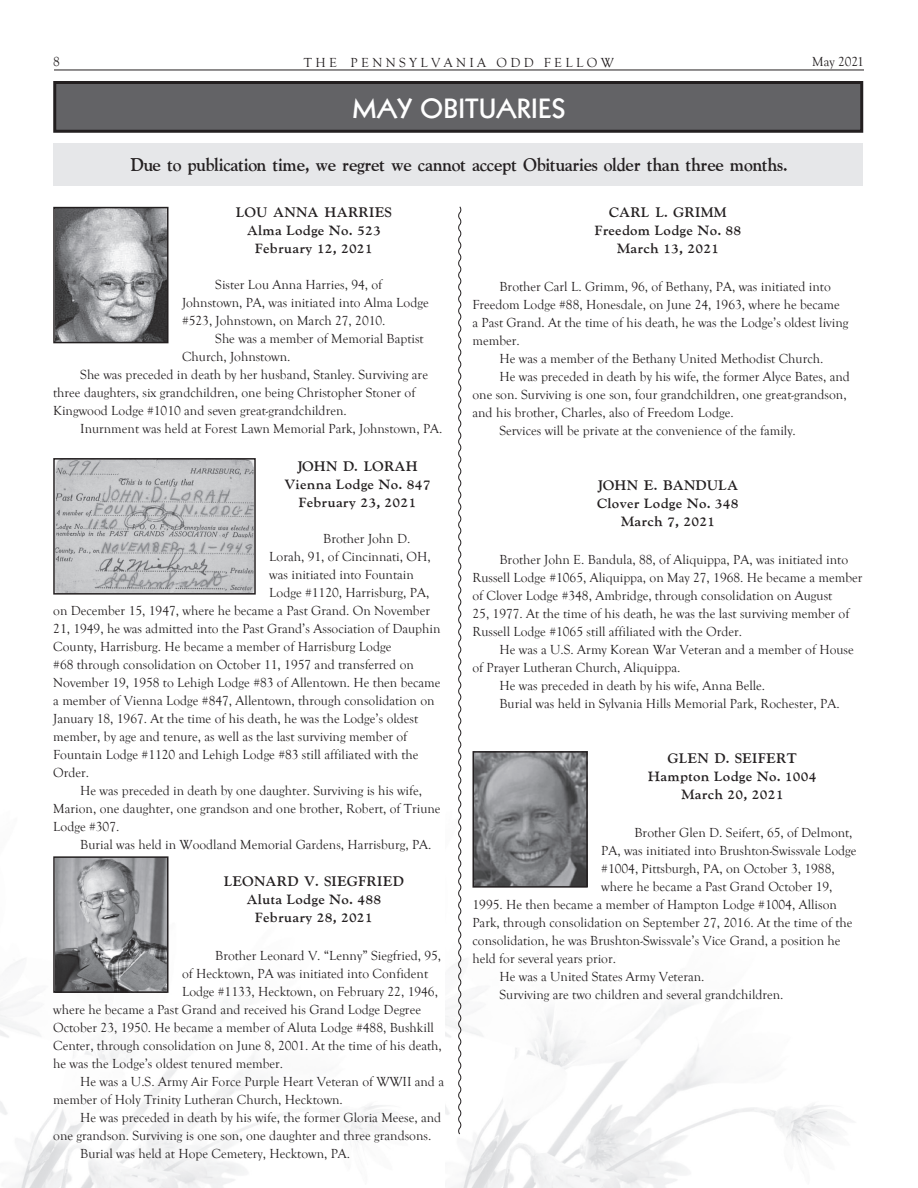
<style>
.page{position:relative;width:918px;height:1188px;background:#fff}
.page>*{position:absolute;margin:0;border:0;box-sizing:border-box;transform-origin:0 0}
.Head{font:800 27px "Kabel";letter-spacing:.03em;color:#fff}
.t1{font:18px "VNI Goudy Bold";color:#231f20;scale:.93 1}
.t2{font:13.5px/18px "Goudy Old Style T";color:#231f20}
.t3{font:700 13.5px "Goudy Old Style";letter-spacing:.02em;color:#231f20}
.t4{font:13.5px "VNI Goudy Bold";letter-spacing:.02em;color:#231f20}
</style>
<div class="page">
<hr style="left:54px;top:70px;width:810px;height:1px;background:#231f20">
<img style="left:0;top:959px;width:244px;height:229px">
<div style="left:41px;top:194px;width:414px;height:978px;background:#fff"></div>
<div style="left:55px;top:82px;width:807px;height:49px;background:#636366"></div>
<div style="left:53px;top:81px;width:810px;height:52px;border:3px solid #231f20"></div>
<div style="left:53px;top:143px;width:810px;height:43px;background:#e6e7e9"></div>
<img style="left:56px;top:461px;width:197px;height:131px">
<div style="left:53px;top:458px;width:203px;height:137px;border:2px solid #231f20"></div>
<img style="left:56px;top:210px;width:110px;height:130px">
<div style="left:53px;top:207px;width:116px;height:136px;border:2px solid #231f20"></div>
<img style="left:56px;top:859px;width:110px;height:131px">
<div style="left:53px;top:856px;width:116px;height:137px;border:2px solid #231f20"></div>
<img style="left:446px;top:963px;width:400px;height:225px">
<svg style="left:457px;top:206px;width:5px;height:929px"></svg>
<div style="left:461px;top:195px;width:413px;height:818px;background:#fff"></div>
<img style="left:475px;top:754px;width:110px;height:131px">
<div style="left:472px;top:751px;width:116px;height:137px;border:2px solid #231f20"></div>
<p class="t2" style="left:53px;top:53px;width:8px">8</p>
<p class="t2" style="left:304px;top:53px;width:312px">T H E P E N N S Y L V A N I A O D D F E L L O W</p>
<p class="t2" style="left:812px;top:53px;width:53px">May 2021</p>
<p class="Head" style="left:353px;top:92px;width:214px">MAY OBITUARIES</p>
<p class="t1" style="left:131px;top:151px;width:708px">Due to publication time, we regret we cannot accept Obituaries older than three months.</p>
<p class="t4" style="left:609px;top:202px;width:119px">CARL L. GRIMM</p>
<p class="t3" style="left:594px;top:223px;width:148px">Freedom Lodge No. 88</p>
<p class="t3" style="left:617px;top:241px;width:104px">March 13, 2021</p>
<p class="t2" style="left:472px;top:277px;width:378px;text-indent:27px">Brother Carl L. Grimm, 96, of Bethany, PA, was initiated into Freedom Lodge #88, Honesdale, on June 24, 1963, where he became a Past Grand. At the time of his death, he was the Lodge’s oldest living member.</p>
<p class="t2" style="left:500px;top:349px;width:325px">He was a member of the Bethany United Methodist Church.</p>
<p class="t2" style="left:472px;top:367px;width:379px;text-indent:27px">He was preceded in death by his wife, the former Alyce Bates, and one son. Surviving is one son, four grandchildren, one great-grandson, and his brother, Charles, also of Freedom Lodge.</p>
<p class="t2" style="left:500px;top:421px;width:298px">Services will be private at the convenience of the family.</p>
<p class="t4" style="left:236px;top:202px;width:157px">LOU ANNA HARRIES</p>
<p class="t3" style="left:247px;top:223px;width:135px">Alma Lodge No. 523</p>
<p class="t3" style="left:255px;top:241px;width:119px">February 12, 2021</p>
<p class="t2" style="left:182px;top:276px;width:248px;text-indent:33px">Sister Lou Anna Harries, 94, of<br>Johnstown, PA, was initiated into Alma Lodge #523, Johnstown, on March 27, 2010.</p>
<p class="t2" style="left:182px;top:330px;width:243px;text-indent:33px">She was a member of Memorial Baptist<br>Church, Johnstown.</p>
<p class="t2" style="left:53px;top:366px;width:376px;text-indent:27px">She was preceded in death by her husband, Stanley. Surviving are three daughters, six grandchildren, one being Christopher Stoner of<br>Kingwood Lodge #1010 and seven great-grandchildren.</p>
<p class="t2" style="left:80px;top:420px;width:364px">Inurnment was held at Forest Lawn Memorial Park, Johnstown, PA.</p>
<p class="t4" style="left:297px;top:455px;width:122px">JOHN D. LORAH</p>
<p class="t3" style="left:284px;top:476px;width:148px">Vienna Lodge No. 847</p>
<p class="t3" style="left:298px;top:494px;width:119px">February 23, 2021</p>
<p class="t2" style="left:323px;top:529px;width:89px">Brother John D.</p>
<p class="t2" style="left:269px;top:547px;width:163px">Lorah, 91, of Cincinnati, OH,</p>
<p class="t2" style="left:269px;top:565px;width:146px">was initiated into Fountain</p>
<p class="t2" style="left:269px;top:583px;width:162px">Lodge #1120, Harrisburg, PA,</p>
<p class="t2" style="left:53px;top:601px;width:378px">on December 15, 1947, where he became a Past Grand. On November</p>
<p class="t2" style="left:53px;top:619px;width:389px">21, 1949, he was admitted into the Past Grand’s Association of Dauphin</p>
<p class="t2" style="left:53px;top:637px;width:340px">County, Harrisburg. He became a member of Harrisburg Lodge</p>
<p class="t2" style="left:53px;top:655px;width:362px">#68 through consolidation on October 11, 1957 and transferred on</p>
<p class="t2" style="left:53px;top:673px;width:389px">November 19, 1958 to Lehigh Lodge #83 of Allentown. He then became</p>
<p class="t2" style="left:53px;top:691px;width:383px">a member of Vienna Lodge #847, Allentown, through consolidation on</p>
<p class="t2" style="left:53px;top:709px;width:367px">January 18, 1967. At the time of his death, he was the Lodge’s oldest</p>
<p class="t2" style="left:53px;top:727px;width:355px">member, by age and tenure, as well as the last surviving member of</p>
<p class="t2" style="left:53px;top:745px;width:367px">Fountain Lodge #1120 and Lehigh Lodge #83 still affiliated with the</p>
<p class="t2" style="left:53px;top:763px;width:37px">Order.</p>
<p class="t2" style="left:53px;top:781px;width:389px;text-indent:27px">He was preceded in death by one daughter. Surviving is his wife,<br>Marion, one daughter, one grandson and one brother, Robert, of Triune<br>Lodge #307.</p>
<p class="t2" style="left:80px;top:835px;width:353px">Burial was held in Woodland Memorial Gardens, Harrisburg, PA.</p>
<p class="t4" style="left:224px;top:871px;width:181px">LEONARD V. SIEGFRIED</p>
<p class="t3" style="left:246px;top:892px;width:136px">Aluta Lodge No. 488</p>
<p class="t3" style="left:255px;top:910px;width:119px">February 28, 2021</p>
<p class="t2" style="left:215px;top:946px;width:227px">Brother Leonard V. “Lenny” Siegfried, 95,</p>
<p class="t2" style="left:182px;top:964px;width:248px">of Hecktown, PA was initiated into Confident</p>
<p class="t2" style="left:182px;top:982px;width:257px">Lodge #1133, Hecktown, on February 22, 1946,</p>
<p class="t2" style="left:53px;top:1000px;width:369px">where he became a Past Grand and received his Grand Lodge Degree</p>
<p class="t2" style="left:53px;top:1018px;width:382px">October 23, 1950. He became a member of Aluta Lodge #488, Bushkill</p>
<p class="t2" style="left:53px;top:1036px;width:390px">Center, through consolidation on June 8, 2001. At the time of his death,</p>
<p class="t2" style="left:53px;top:1054px;width:231px">he was the Lodge’s oldest tenured member.</p>
<p class="t2" style="left:53px;top:1072px;width:392px;text-indent:27px">He was a U.S. Army Air Force Purple Heart Veteran of WWII and a member of Holy Trinity Lutheran Church, Hecktown.</p>
<p class="t2" style="left:53px;top:1108px;width:390px;text-indent:27px">He was preceded in death by his wife, the former Gloria Meese, and one grandson. Surviving is one son, one daughter and three grandsons.</p>
<p class="t2" style="left:80px;top:1144px;width:271px">Burial was held at Hope Cemetery, Hecktown, PA.</p>
<p class="t4" style="left:598px;top:475px;width:142px">JOHN E. BANDULA</p>
<p class="t3" style="left:597px;top:496px;width:143px">Clover Lodge No. 348</p>
<p class="t3" style="left:621px;top:514px;width:96px">March 7, 2021</p>
<p class="t2" style="left:472px;top:550px;width:392px;text-indent:27px">Brother John E. Bandula, 88, of Aliquippa, PA, was initiated into Russell Lodge #1065, Aliquippa, on May 27, 1968. He became a member of Clover Lodge #348, Ambridge, through consolidation on August<br>25, 1977. At the time of his death, he was the last surviving member of Russell Lodge #1065 still affiliated with the Order.</p>
<p class="t2" style="left:472px;top:640px;width:383px;text-indent:27px">He was a U.S. Army Korean War Veteran and a member of House of Prayer Lutheran Church, Aliquippa.</p>
<p class="t2" style="left:500px;top:676px;width:267px">He was preceded in death by his wife, Anna Belle.</p>
<p class="t2" style="left:500px;top:694px;width:342px">Burial was held in Sylvania Hills Memorial Park, Rochester, PA.</p>
<p class="t4" style="left:668px;top:748px;width:131px">GLEN D. SEIFERT</p>
<p class="t3" style="left:648px;top:769px;width:170px">Hampton Lodge No. 1004</p>
<p class="t3" style="left:681px;top:787px;width:104px">March 20, 2021</p>
<p class="t2" style="left:634px;top:823px;width:220px">Brother Glen D. Seifert, 65, of Delmont,</p>
<p class="t2" style="left:601px;top:841px;width:257px">PA, was initiated into Brushton-Swissvale Lodge</p>
<p class="t2" style="left:601px;top:859px;width:235px">#1004, Pittsburgh, PA, on October 3, 1988,</p>
<p class="t2" style="left:601px;top:877px;width:233px">where he became a Past Grand October 19,</p>
<p class="t2" style="left:472px;top:895px;width:366px">1995. He then became a member of Hampton Lodge #1004, Allison</p>
<p class="t2" style="left:472px;top:913px;width:381px">Park, through consolidation on September 27, 2016. At the time of the</p>
<p class="t2" style="left:472px;top:931px;width:370px">consolidation, he was Brushton-Swissvale’s Vice Grand, a position he</p>
<p class="t2" style="left:472px;top:949px;width:145px">held for several years prior.</p>
<p class="t2" style="left:500px;top:967px;width:206px">He was a United States Army Veteran.</p>
<p class="t2" style="left:500px;top:985px;width:286px">Surviving are two children and several grandchildren.</p>
</div>
